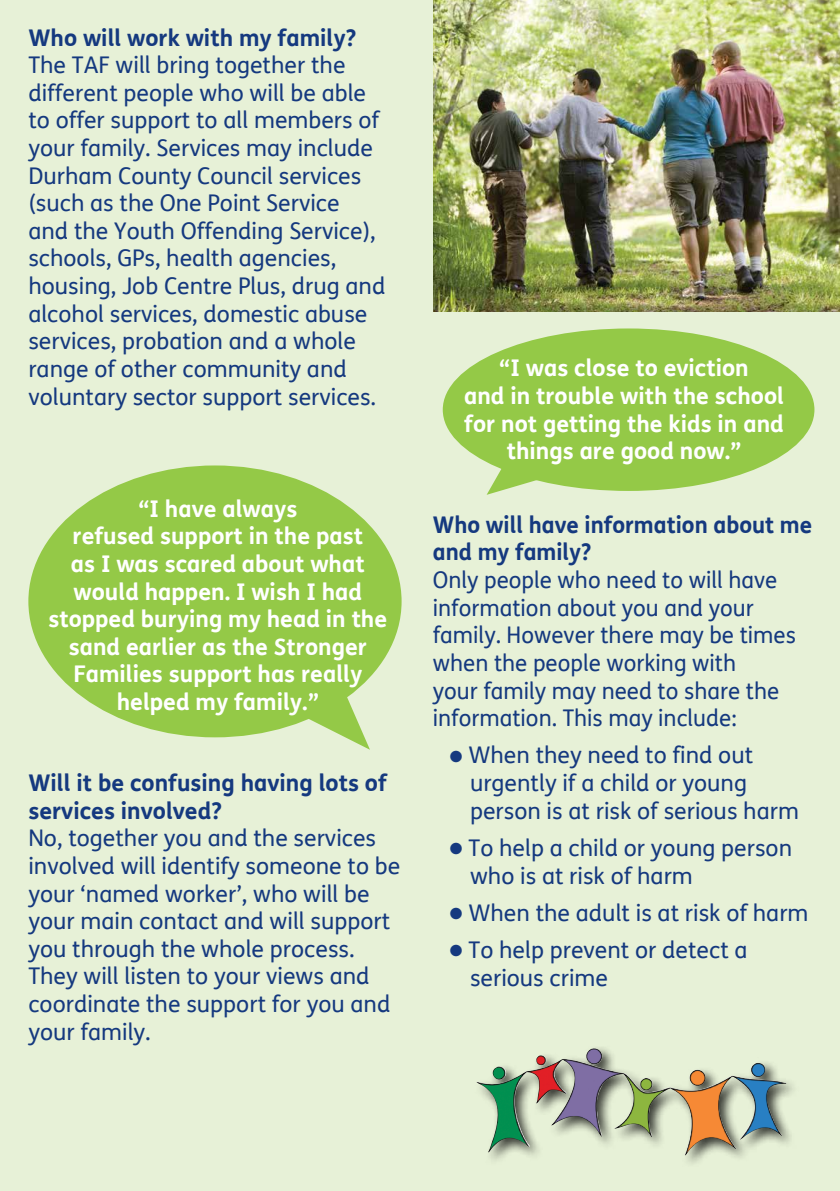
<style>
.page{position:relative;width:840px;height:1191px;background:#fff}
.page>*{position:absolute;margin:0;border:0;box-sizing:border-box;transform-origin:0 0}
.t1{font:23px/27.6px "FS Me";color:#15397f}
.t2{font:700 23px/27.6px "FS Me";color:#fff;text-align:center}
.t3{font:700 23px/27.6px "FS Me";color:#15397f}
</style>
<div class="page">
<div style="left:0;top:0;width:839px;height:1191px;background:#e7f1d7"></div>
<div style="left:474px;top:1044px;width:325px;height:125px;background:#000;opacity:.75"></div>
<img style="left:476px;top:1048px;width:281px;height:107px">
<img style="left:433px;top:0;width:406px;height:312px">
<div style="left:28px;top:465px;width:373px;height:272px;background:#94c947;border-radius:50%"></div>
<div style="left:442px;top:328px;width:372px;height:163px;background:#94c947;border-radius:50%"></div>
<svg style="left:307px;top:694px;width:63px;height:56px"></svg>
<svg style="left:486px;top:465px;width:53px;height:30px"></svg>
<p class="t3" style="left:28px;top:24px;width:329px">Who will work with my family?</p>
<p class="t1" style="left:28px;top:52px;width:358px">The TAF will bring together the different people who will be able to offer support to all members of your family. Services may include<br>Durham County Council services (such as the One Point Service<br>and the Youth Offending Service), schools, GPs, health agencies, housing, Job Centre Plus, drug and alcohol services, domestic abuse services, probation and a whole range of other community and voluntary sector support services.</p>
<p class="t2" style="left:48px;top:495px;width:340px">“I have always<br>refused support in the past<br>as I was scared about what would happen. I wish I had stopped burying my head in the sand earlier as the Stronger<br>Families support has really helped my family.”</p>
<p class="t3" style="left:28px;top:769px;width:360px">Will it be confusing having lots of services involved?</p>
<p class="t1" style="left:28px;top:825px;width:373px">No, together you and the services involved will identify someone to be your ‘named worker’, who will be your main contact and will support you through the whole process.<br>They will listen to your views and coordinate the support for you and your family.</p>
<p class="t2" style="left:464px;top:354px;width:321px">“I was close to eviction<br>and in trouble with the school for not getting the kids in and things are good now.”</p>
<p class="t3" style="left:432px;top:511px;width:381px">Who will have information about me and my family?</p>
<p class="t1" style="left:432px;top:567px;width:364px">Only people who need to will have information about you and your family. However there may be times when the people working with<br>your family may need to share the information. This may include:</p>
<p class="t1" style="left:469px;top:742px;width:330px;text-indent:-20px">● When they need to find out urgently if a child or young person is at risk of serious harm</p>
<p class="t1" style="left:469px;top:834px;width:323px;text-indent:-20px">● To help a child or young person who is at risk of harm</p>
<p class="t1" style="left:449px;top:899px;width:360px">● When the adult is at risk of harm</p>
<p class="t1" style="left:469px;top:937px;width:279px;text-indent:-20px">● To help prevent or detect a serious crime</p>
</div>
